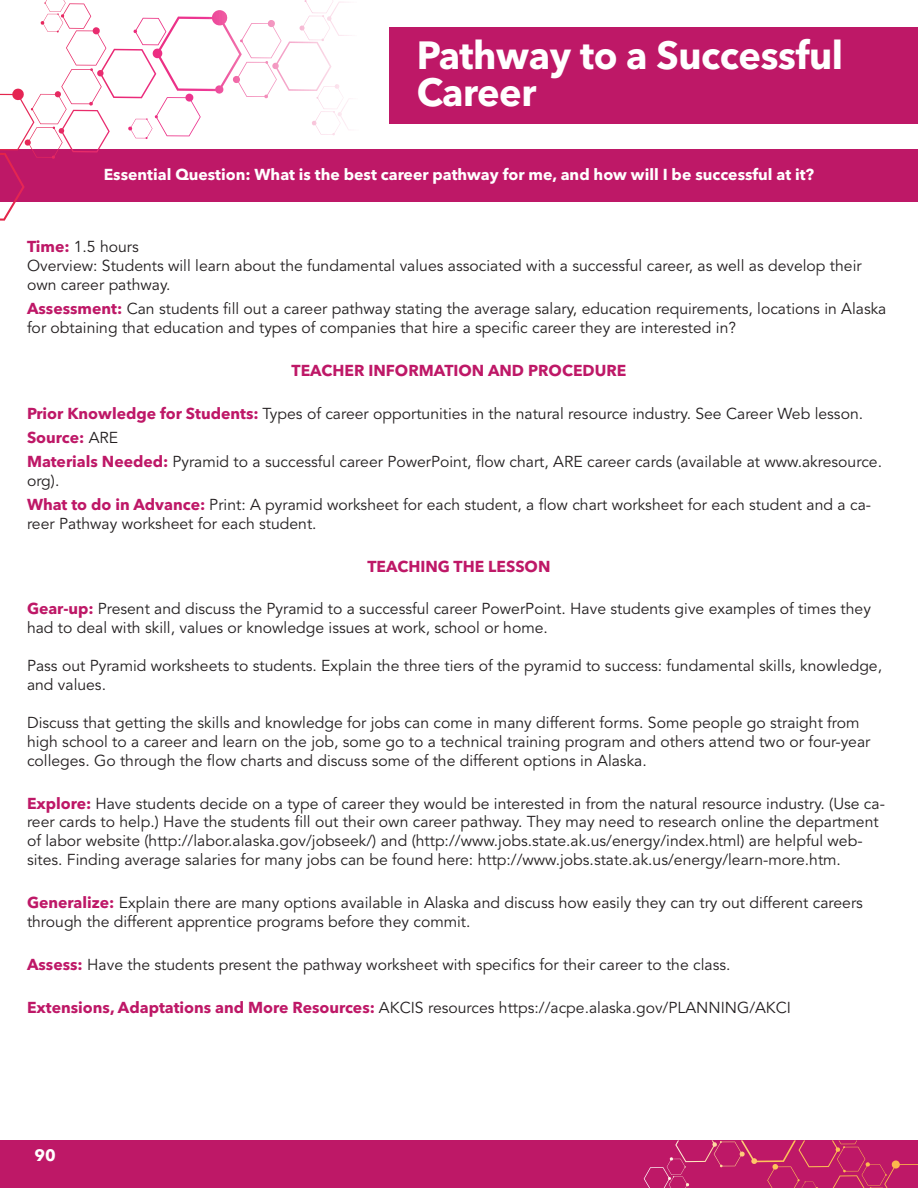
<style>
.page{position:relative;width:918px;height:1188px;background:#fff}
.page>*{position:absolute;margin:0;border:0;box-sizing:border-box;transform-origin:0 0}
.t1{font:700 39px/37.5px "Avenir Next LT Pro";letter-spacing:-.01em;color:#fff}
.t2{font:700 16.5px "Avenir Next LT Pro";color:#fff}
.t3{font:15.75px/18.9px "Avenir LT Std";color:#231f20}
.t4{font:700 15.75px "Avenir Next LT Pro";color:#fff}
.t5{font:700 15.75px "Avenir Next LT Pro";color:#be1867}
.s1{font-family:"Avenir Next LT Pro";font-weight:700;color:#be1867}
.s2{font-family:"Avenir LT Std";font-weight:400;color:#231f20}
</style>
<div class="page">
<div style="left:0;top:1140px;width:918px;height:48px;background:#be1867"></div>
<svg style="left:644px;top:1140px;width:274px;height:48px"></svg>
<div style="left:0;top:149px;width:918px;height:52px;background:#be1867"></div>
<svg style="left:0;top:0;width:376px;height:221px"></svg>
<div style="left:390px;top:27px;width:528px;height:96px;background:#be1867"></div>
<h1 class="t1" style="left:417px;top:36px;width:428px">Pathway to a Successful<br>Career</h1>
<p class="t4" style="left:104px;top:165px;width:712px">Essential Question: What is the best career pathway for me, and how will I be successful at it?</p>
<p class="t3" style="left:27px;top:238px;width:836px"><span class="s1">Time:</span> 1.5 hours<br>Overview: Students will learn about the fundamental values associated with a successful career, as well as develop their own career pathway.</p>
<p class="t3" style="left:27px;top:300px;width:861px"><span class="s1">Assessment:</span> Can students fill out a career pathway stating the average salary, education requirements, locations in Alaska for obtaining that education and types of companies that hire a specific career they are interested in?</p>
<p class="t5" style="left:292px;top:361px;width:336px">TEACHER INFORMATION AND PROCEDURE</p>
<p class="t3" style="left:27px;top:404px;width:838px"><span class="s1">Prior Knowledge for Students:</span> Types of career opportunities in the natural resource industry. See Career Web lesson.</p>
<p class="t5" style="left:27px;top:428px;width:93px">Source: <span class="s2">ARE</span></p>
<p class="t3" style="left:27px;top:452px;width:857px"><span class="s1">Materials Needed:</span> Pyramid to a successful career PowerPoint, flow chart, ARE career cards (available at www.akresource. org).</p>
<p class="t3" style="left:27px;top:495px;width:846px"><span class="s1">What to do in Advance:</span> Print: A pyramid worksheet for each student, a flow chart worksheet for each student and a ca&shy;reer Pathway worksheet for each student.</p>
<p class="t5" style="left:367px;top:556px;width:185px">TEACHING THE LESSON</p>
<p class="t3" style="left:27px;top:600px;width:845px"><span class="s1">Gear-up:</span> Present and discuss the Pyramid to a successful career PowerPoint. Have students give examples of times they had to deal with skill, values or knowledge issues at work, school or home.</p>
<p class="t3" style="left:27px;top:657px;width:857px">Pass out Pyramid worksheets to students. Explain the three tiers of the pyramid to success: fundamental skills, knowledge, and values.</p>
<p class="t3" style="left:27px;top:713px;width:845px">Discuss that getting the skills and knowledge for jobs can come in many different forms. Some people go straight from high school to a career and learn on the job, some go to a technical training program and others attend two or four-year colleges. Go through the flow charts and discuss some of the different options in Alaska.</p>
<p class="t3" style="left:27px;top:794px;width:859px"><span class="s1">Explore:</span> Have students decide on a type of career they would be interested in from the natural resource industry. (Use ca&shy;reer cards to help.) Have the students fill out their own career pathway. They may need to research online the department of labor website (http://labor.alaska.gov/jobseek/) and (http://www.jobs.state.ak.us/energy/index.html) are helpful web&shy;sites. Finding average salaries for many jobs can be found here: http://www.jobs.state.ak.us/energy/learn-more.htm.</p>
<p class="t3" style="left:27px;top:894px;width:838px"><span class="s1">Generalize:</span> Explain there are many options available in Alaska and discuss how easily they can try out different careers through the different apprentice programs before they commit.</p>
<p class="t3" style="left:27px;top:956px;width:705px"><span class="s1">Assess:</span> Have the students present the pathway worksheet with specifics for their career to the class.</p>
<p class="t3" style="left:27px;top:998px;width:766px"><span class="s1">Extensions, Adaptations and More Resources:</span> AKCIS resources https://acpe.alaska.gov/PLANNING/AKCI</p>
<p class="t2" style="left:34px;top:1145px;width:23px">90</p>
</div>
